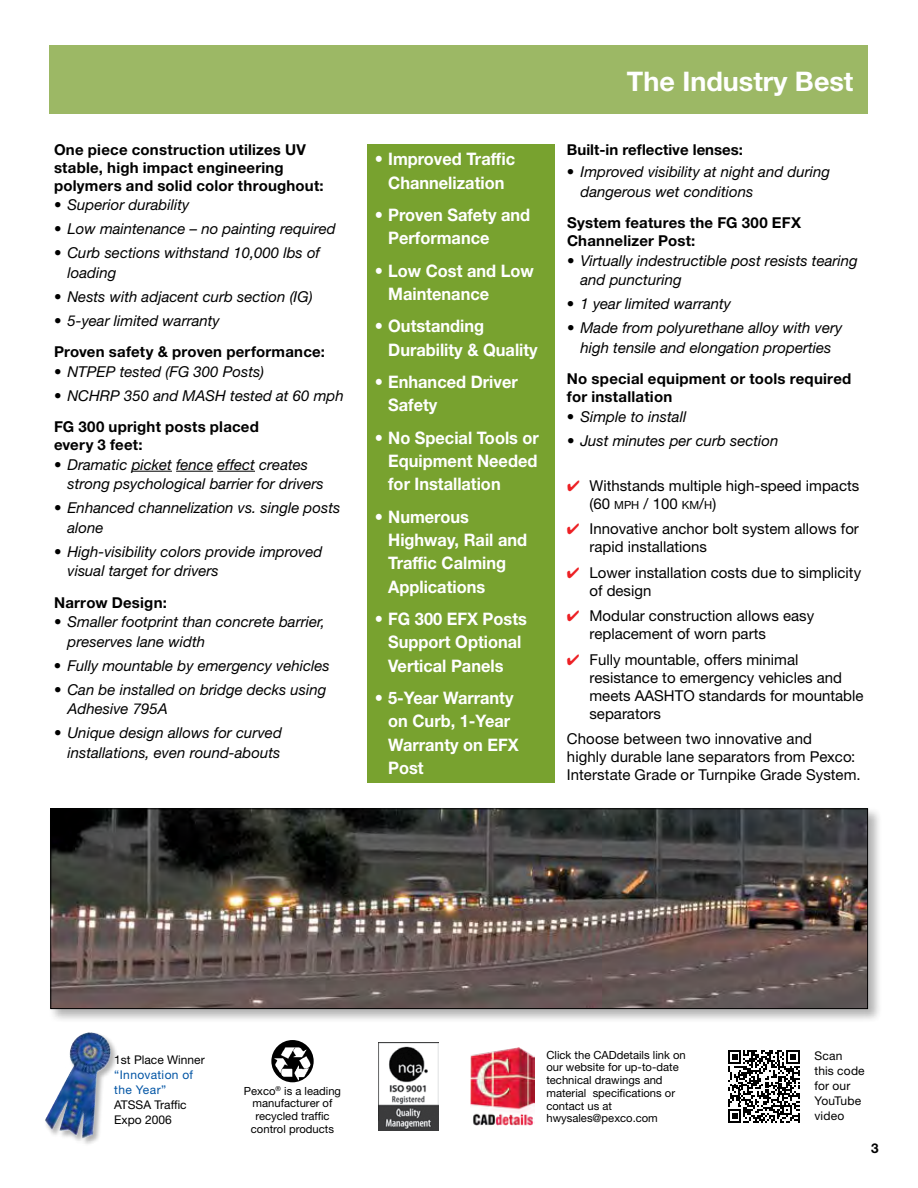
<style>
.page{position:relative;width:918px;height:1188px;background:#fff}
.page>*{position:absolute;margin:0;border:0;box-sizing:border-box;transform-origin:0 0}
.t1{font:700 27px "Helvetica Neue LT Std";color:#fff}
.t2{font:700 17.25px/23.4px "Helvetica Neue LT Std";color:#fff;scale:.95 1}
.t3{font:italic 15px/19.5px "Helvetica Neue LT Std";color:#000}
.t4{font:15px/18px "Helvetica Neue LT Std";color:#000}
.t5{font:700 15px/18px "Helvetica Neue LT Std";letter-spacing:.015em;color:#000}
.t6{font:700 13.5px "Helvetica Neue LT Std";color:#000}
.t7{font:12px/15px "Helvetica Neue LT Std";color:#000}
.t8{font:12px/15px "Helvetica Neue LT Std";letter-spacing:.03em;color:#0054a4}
.t9{font:11.25px/12.8px "Helvetica Neue LT Std";color:#000}
.s1{color:#ed2024}
.s2{font-size:11.25px}
.s3{font-style:inherit}
</style>
<div class="page">
<div style="left:50px;top:45px;width:818px;height:69px;background:#9cb865"></div>
<hr style="left:132px;top:471px;width:40px;height:1px;background:#000">
<hr style="left:176px;top:471px;width:37px;height:1px;background:#000">
<hr style="left:217px;top:471px;width:38px;height:1px;background:#000">
<div style="left:44px;top:1032px;width:74px;height:115px;background:#000;opacity:.3"></div>
<img style="left:59px;top:1032px;width:33px;height:61px">
<div style="left:49px;top:807px;width:833px;height:217px;background:#000;opacity:.3"></div>
<img style="left:52px;top:810px;width:814px;height:197px">
<div style="left:50px;top:808px;width:818px;height:201px;border:1px solid #000"></div>
<div style="left:367px;top:144px;width:187px;height:639px;background:#78a22f"></div>
<img style="left:379px;top:1043px;width:60px;height:87px">
<img style="left:470px;top:1048px;width:65px;height:77px">
<svg style="left:728px;top:1050px;width:72px;height:73px"></svg>
<img style="left:271px;top:1040px;width:43px;height:42px;border-radius:21px">
<p class="t5" style="left:54px;top:140px;width:271px">One piece construction utilizes UV stable, high impact engineering polymers and solid color throughout:</p>
<p class="t3" style="left:54px;top:195px;width:137px">• Superior durability</p>
<p class="t3" style="left:54px;top:219px;width:283px">• Low maintenance – no painting required</p>
<p class="t3" style="left:68px;top:243px;width:254px;text-indent:-14px">• Curb sections withstand 10,000 lbs of loading</p>
<p class="t3" style="left:54px;top:286px;width:260px">• Nests with adjacent curb section (IG)</p>
<p class="t3" style="left:54px;top:310px;width:167px">• 5-year limited warranty</p>
<p class="t5" style="left:54px;top:343px;width:273px">Proven safety &amp; proven performance:</p>
<p class="t3" style="left:54px;top:361px;width:212px">• NTPEP tested (FG 300 Posts)</p>
<p class="t3" style="left:54px;top:385px;width:291px">• NCHRP 350 and MASH tested at 60 mph</p>
<p class="t5" style="left:54px;top:418px;width:206px">FG 300 upright posts placed every 3 feet:</p>
<p class="t3" style="left:68px;top:454px;width:258px;text-indent:-14px">• Dramatic picket fence effect creates strong psychological barrier for drivers</p>
<p class="t3" style="left:68px;top:498px;width:274px;text-indent:-14px">• Enhanced channelization vs. single posts alone</p>
<p class="t3" style="left:68px;top:541px;width:256px;text-indent:-14px">• High-visibility colors provide improved visual target for drivers</p>
<p class="t5" style="left:54px;top:593px;width:114px">Narrow Design:</p>
<p class="t3" style="left:67px;top:612px;width:259px;text-indent:-13px">• Smaller footprint than concrete barrier, preserves lane width</p>
<p class="t3" style="left:54px;top:655px;width:277px">• Fully mountable by emergency vehicles</p>
<p class="t3" style="left:68px;top:679px;width:260px;text-indent:-14px">• Can be installed on bridge decks using<br>Adhesive 795A</p>
<p class="t3" style="left:54px;top:723px;width:229px;text-align:right">• Unique design allows for curved installations, even round-abouts</p>
<p class="t2" style="left:375px;top:147px;width:150px;text-align:center">• Improved Traffic<br>Channelization</p>
<p class="t2" style="left:388px;top:203px;width:151px;text-indent:-14px">• Proven Safety and<br>Performance</p>
<p class="t2" style="left:388px;top:258px;width:155px;text-indent:-14px">• Low Cost and Low<br>Maintenance</p>
<p class="t2" style="left:388px;top:314px;width:159px;text-indent:-14px">• Outstanding<br>Durability &amp; Quality</p>
<p class="t2" style="left:388px;top:370px;width:138px;text-indent:-14px">• Enhanced Driver<br>Safety</p>
<p class="t2" style="left:388px;top:425px;width:160px;text-align:justify;text-indent:-14px">• No Special Tools or Equipment Needed for Installation</p>
<p class="t2" style="left:388px;top:504px;width:148px;text-indent:-14px">• Numerous<br>Highway, Rail and<br>Traffic Calming<br>Applications</p>
<p class="t2" style="left:375px;top:607px;width:162px;text-align:center">• FG 300 EFX Posts<br>Support Optional<br>Vertical Panels</p>
<p class="t2" style="left:388px;top:686px;width:139px;text-indent:-14px">• 5-Year Warranty on Curb, 1-Year<br>Warranty on EFX<br>Post</p>
<h1 class="t1" style="left:627px;top:65px;width:228px">The Industry Best</h1>
<p class="t5" style="left:567px;top:140px;width:178px">Built-in reflective lenses:</p>
<p class="t3" style="left:580px;top:162px;width:251px;text-indent:-14px">• Improved visibility at night and during dangerous wet conditions</p>
<p class="t5" style="left:567px;top:214px;width:236px">System features the FG 300 EFX<br>Channelizer Post:</p>
<p class="t3" style="left:580px;top:250px;width:279px;text-indent:-14px">• Virtually indestructible post resists tearing and puncturing</p>
<p class="t3" style="left:567px;top:294px;width:166px">• 1 year limited warranty</p>
<p class="t3" style="left:567px;top:318px;width:277px;text-align:center">• Made from polyurethane alloy with very high tensile and elongation properties</p>
<p class="t5" style="left:567px;top:370px;width:286px">No special equipment or tools required for installation</p>
<p class="t3" style="left:567px;top:406px;width:121px">• Simple to install</p>
<p class="t3" style="left:567px;top:430px;width:213px">• Just minutes per curb section</p>
<p class="t4" style="left:590px;top:476px;width:271px;text-indent:-22px"><span class="s1">✔</span> Withstands multiple high-speed impacts (60 <span class="s2">mph</span> / 100 <span class="s2">km</span><span class="s3">/</span><span class="s2">h</span>)</p>
<p class="t4" style="left:589px;top:520px;width:271px;text-indent:-22px"><span class="s1">✔</span> Innovative anchor bolt system allows for rapid installations</p>
<p class="t4" style="left:589px;top:563px;width:273px;text-indent:-22px"><span class="s1">✔</span> Lower installation costs due to simplicity of design</p>
<p class="t4" style="left:589px;top:607px;width:226px;text-indent:-22px"><span class="s1">✔</span> Modular construction allows easy replacement of worn parts</p>
<p class="t4" style="left:589px;top:650px;width:275px;text-indent:-22px"><span class="s1">✔</span> Fully mountable, offers minimal resistance to emergency vehicles and meets AASHTO standards for mountable separators</p>
<p class="t4" style="left:567px;top:730px;width:295px">Choose between two innovative and<br>highly durable lane separators from Pexco:<br>Interstate Grade or Turnpike Grade System.</p>
<p class="t7" style="left:114px;top:1052px;width:92px">1st Place Winner</p>
<p class="t8" style="left:114px;top:1067px;width:80px">“Innovation of the Year”</p>
<p class="t7" style="left:114px;top:1097px;width:74px">ATSSA Traffic<br>Expo 2006</p>
<p class="t9" style="left:244px;top:1084px;width:99px;text-align:center">Pexco<sup>®</sup> is a leading manufacturer of recycled traffic control products</p>
<p class="t9" style="left:546px;top:1048px;width:141px">Click the CADdetails link on our website for up-to-date technical drawings and material specifications or contact us at hwysales@pexco.com</p>
<p class="t7" style="left:814px;top:1048px;width:52px">Scan this code for our<br>YouTube video</p>
<p class="t6" style="left:871px;top:1139px;width:9px">3</p>
</div>
